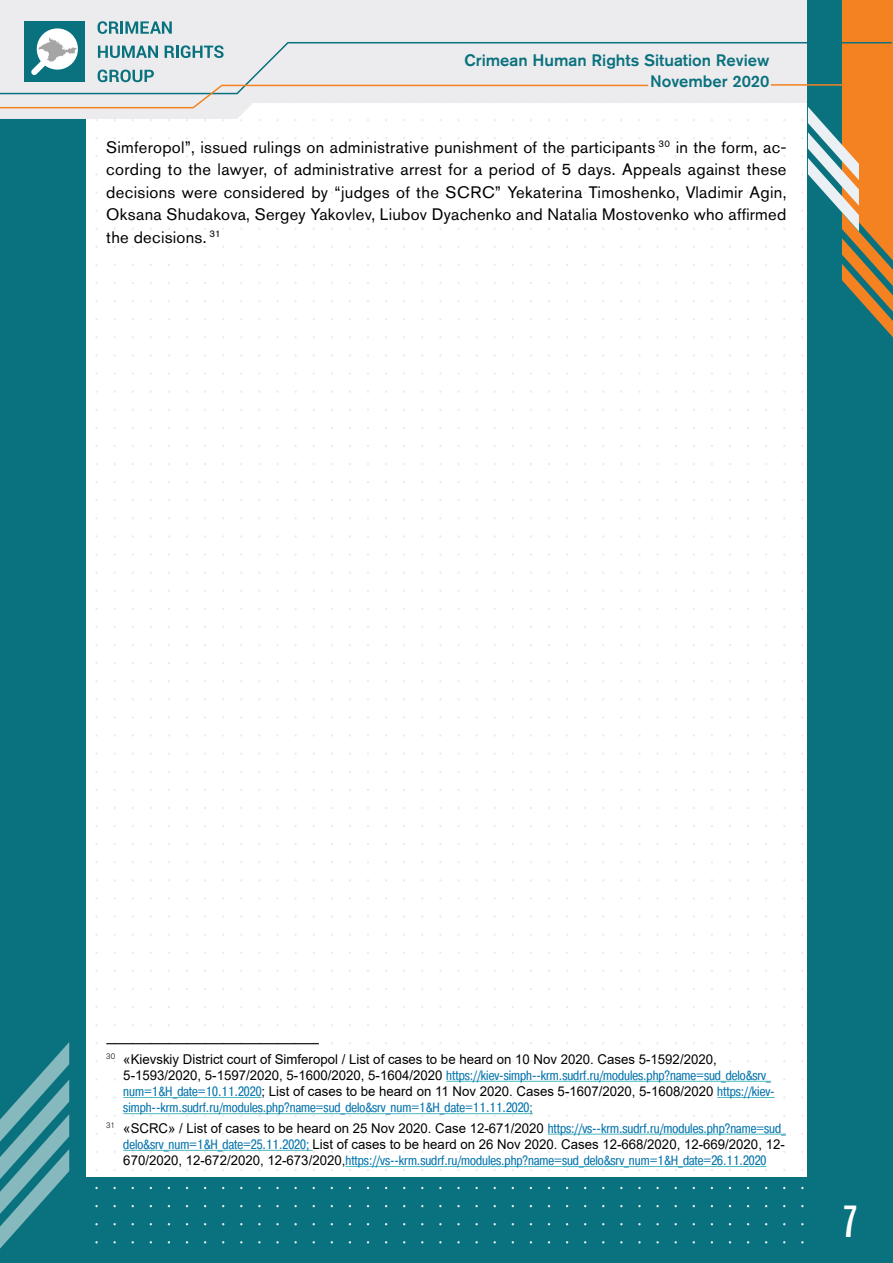
<style>
.page{position:relative;width:893px;height:1263px;background:#fff}
.page>*{position:absolute;margin:0;border:0;box-sizing:border-box;transform-origin:0 0}
.t1{font:500 condensed 45px "Akzidenz Grotesk Pro";color:#fff}
.t2{font:16.5px/22.5px "Akzidenz Grotesk Pro";letter-spacing:.015em;color:#000;text-align:justify}
.t3{font:500 16.5px/20.7px "Akzidenz Grotesk Pro";color:#0a727e;text-align:right}
.t4{font:13.5px/16.2px "Arial";color:#000;text-align:right}
.t5{font:13.5px "Pragmatica Cond C";color:#0976ae}
.s1{font-family:"Arial";color:#000}
.s2{font-family:"Pragmatica Cond C";color:#0976ae}
</style>
<div class="page">
<div style="left:0;top:1178px;width:893px;height:85px;background:#0a727e"></div>
<div style="left:0;top:0;width:85px;height:1263px;background:#0a727e"></div>
<svg style="left:0;top:0;width:808px;height:119px;fill:#ececee"></svg>
<div style="left:808px;top:0;width:85px;height:1262px;background:#0a727e"></div>
<svg style="left:842px;top:0;width:51px;height:338px"></svg>
<svg style="left:801px;top:101px;width:58px;height:130px"></svg>
<svg style="left:0;top:1042px;width:69px;height:206px"></svg>
<div style="left:24px;top:21px;width:61px;height:61px;background:#0a727e"></div>
<svg style="left:38px;top:28px;width:39px;height:13px"></svg>
<svg style="left:0;top:41px;width:893px;height:54px;background:#d3d7d3"></svg>
<svg style="left:0;top:83px;width:650px;height:26px;background:#eae5e1"></svg>
<hr style="left:771px;top:84px;width:122px;height:2px;background:#f48220">
<svg style="left:98px;top:21px;width:21px;height:13px"></svg>
<svg style="left:121px;top:21px;width:17px;height:13px"></svg>
<svg style="left:140px;top:21px;width:21px;height:13px"></svg>
<svg style="left:98px;top:46px;width:22px;height:12px"></svg>
<svg style="left:122px;top:46px;width:13px;height:12px"></svg>
<svg style="left:136px;top:46px;width:22px;height:12px"></svg>
<svg style="left:162px;top:21px;width:10px;height:13px"></svg>
<svg style="left:165px;top:46px;width:9px;height:12px"></svg>
<svg style="left:176px;top:45px;width:14px;height:13px"></svg>
<svg style="left:193px;top:46px;width:20px;height:12px"></svg>
<svg style="left:214px;top:45px;width:10px;height:13px"></svg>
<svg style="left:98px;top:65px;width:21px;height:20px"></svg>
<svg style="left:120px;top:65px;width:13px;height:20px"></svg>
<svg style="left:133px;top:65px;width:21px;height:20px"></svg>
<hr style="left:106px;top:1043px;width:213px;height:1px;background:#000">
<hr style="left:446px;top:1081px;width:325px;height:1px;background:#4bb9c2">
<hr style="left:123px;top:1097px;width:138px;height:1px;background:#4bb9c2">
<hr style="left:717px;top:1097px;width:58px;height:1px;background:#4bb9c2">
<hr style="left:123px;top:1113px;width:410px;height:1px;background:#4bb9c2">
<hr style="left:548px;top:1134px;width:238px;height:1px;background:#4bb9c2">
<hr style="left:123px;top:1150px;width:190px;height:1px;background:#4bb9c2">
<hr style="left:345px;top:1166px;width:421px;height:1px;background:#4bb9c2">
<p class="t3" style="left:464px;top:49px;width:306px">Crimean Human Rights Situation Review<br>November 2020</p>
<p class="t2" style="left:106px;top:136px;width:682px">Simferopol”, issued rulings on administrative punishment of the participants <sup>30</sup> in the form, ac&shy;cording to the lawyer, of administrative arrest for a period of 5 days. Appeals against these decisions were considered by “judges of the SCRC” Yekaterina Timoshenko, Vladimir Agin, Oksana Shudakova, Sergey Yakovlev, Liubov Dyachenko and Natalia Mostovenko who affirmed the decisions. <sup>31</sup></p>
<p class="t4" style="left:106px;top:1051px;width:612px"><sup>30</sup> «Kievskiy District court of Simferopol / List of cases to be heard on 10 Nov 2020. Cases 5-1592/2020,</p>
<p class="t5" style="left:123px;top:1067px;width:649px"><span class="s1">5-1593/2020, 5-1597/2020, 5-1600/2020, 5-1604/2020</span> https://kiev-simph--krm.sudrf.ru/modules.php?name=sud_delo&amp;srv_</p>
<p class="t4" style="left:123px;top:1083px;width:653px"><span class="s2">num=1&amp;H_date=10.11.2020</span>; List of cases to be heard on 11 Nov 2020. Cases 5-1607/2020, 5-1608/2020 <span class="s2">https://kiev-</span></p>
<p class="t5" style="left:123px;top:1100px;width:411px">simph--krm.sudrf.ru/modules.php?name=sud_delo&amp;srv_num=1&amp;H_date=11.11.2020;</p>
<p class="t4" style="left:106px;top:1120px;width:681px"><sup>31</sup> «SCRC» / List of cases to be heard on 25 Nov 2020. Case 12-671/2020 <span class="s2">https://vs--krm.sudrf.ru/modules.php?name=sud_ delo&amp;srv_num=1&amp;H_date=25.11.2020;</span> List of cases to be heard on 26 Nov 2020. Cases 12-668/2020, 12-669/2020, 12-</p>
<p class="t5" style="left:123px;top:1153px;width:645px"><span class="s1">670/2020, 12-672/2020, 12-673/2020,</span>https://vs--krm.sudrf.ru/modules.php?name=sud_delo&amp;srv_num=1&amp;H_date=26.11.2020</p>
<h1 class="t1" style="left:842px;top:1192px;width:17px">7</h1>
</div>
